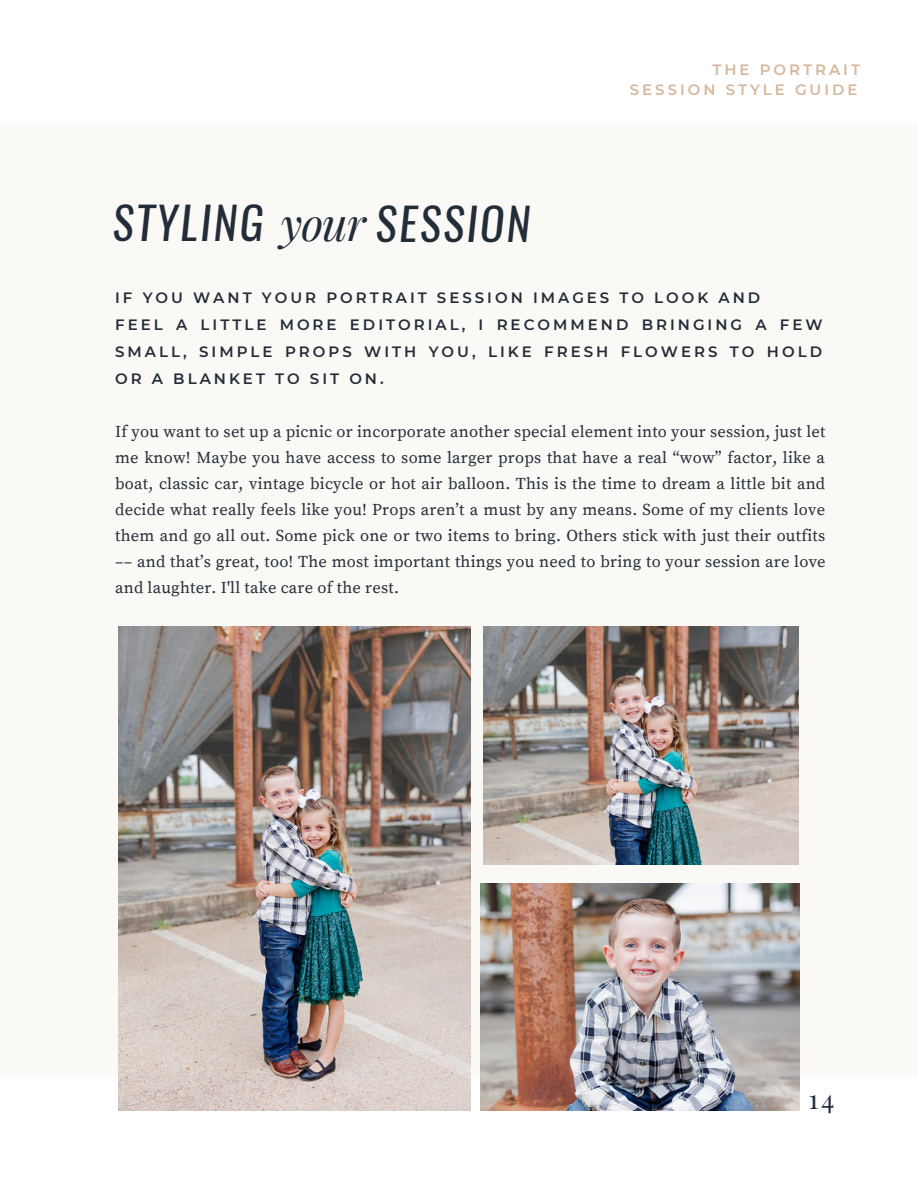
<style>
.page{position:relative;width:918px;height:1188px;background:#fff}
.page>*{position:absolute;margin:0;border:0;box-sizing:border-box;transform-origin:0 0}
.t1{font:italic 44.7px "Oswald";letter-spacing:.055em;color:#222d39}
.t2{font:27px "Playfair Display";color:#222d39}
.t3{font:16.5px/25.8px "Source Serif Pro";letter-spacing:.015em;color:#222d39;text-align:justify}
.t4{font:600 15px/27px "Montserrat";letter-spacing:.2em;color:#222d39}
.t5{font:600 15px/20.2px "Montserrat";letter-spacing:.2em;color:#d5b89c;text-align:right}
.s1{font-family:"Playfair Display";font-size:45px}
</style>
<div class="page">
<div style="left:1px;top:124px;width:917px;height:952px;background:#fbf9f6"></div>
<img style="left:119px;top:627px;width:351px;height:484px">
<img style="left:484px;top:627px;width:315px;height:238px">
<img style="left:481px;top:884px;width:318px;height:226px">
<h1 class="t1" style="left:113px;top:193px;width:419px">STYLING <span class="s1">your</span> SESSION</h1>
<p class="t5" style="left:630px;top:59px;width:232px">THE PORTRAIT<br>SESSION STYLE GUIDE</p>
<p class="t4" style="left:115px;top:284px;width:709px">IF YOU WANT YOUR PORTRAIT SESSION IMAGES TO LOOK AND<br>FEEL A LITTLE MORE EDITORIAL, I RECOMMEND BRINGING A FEW SMALL, SIMPLE PROPS WITH YOU, LIKE FRESH FLOWERS TO HOLD OR A BLANKET TO SIT ON.</p>
<p class="t3" style="left:115px;top:420px;width:712px">If you want to set up a picnic or incorporate another special element into your session, just let me know! Maybe you have access to some larger props that have a real “wow” factor, like a boat, classic car, vintage bicycle or hot air balloon. This is the time to dream a little bit and decide what really feels like you! Props aren’t a must by any means. Some of my clients love them and go all out. Some pick one or two items to bring. Others stick with just their outfits –– and that’s great, too! The most important things you need to bring to your session are love and laughter. I'll take care of the rest.</p>
<h2 class="t2" style="left:809px;top:1079px;width:28px">14</h2>
</div>
